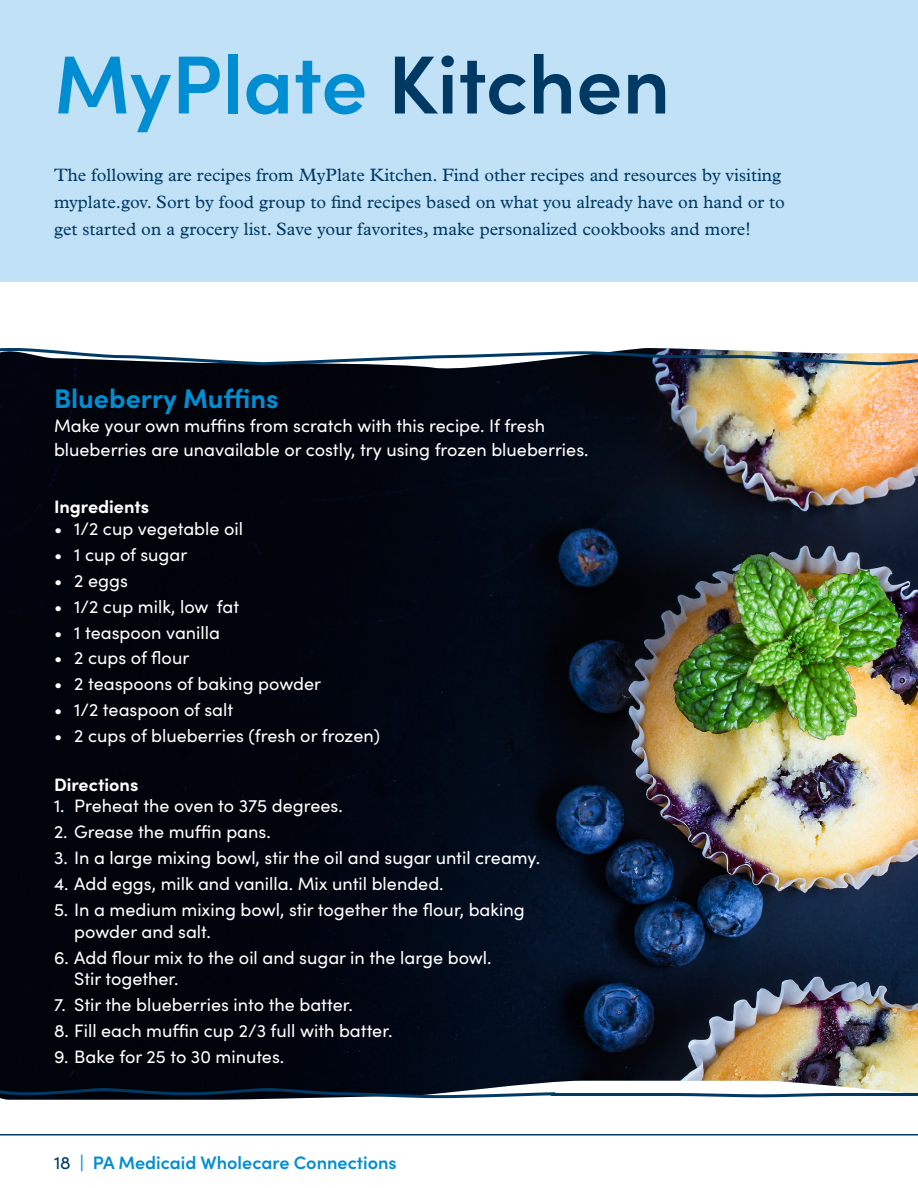
<style>
.page{position:relative;width:918px;height:1188px;background:#fff}
.page>*{position:absolute;margin:0;border:0;box-sizing:border-box;transform-origin:0 0}
.t1{font:600 82.5px "Sofia Pro";color:#008dd1}
.t2{font:700 27px "Sofia Pro";color:#008dd1}
.t3{font:18px/21.6px "Sofia Pro";color:#fff}
.t4{font:18px/27px "Plantin MT Pro";color:#003963}
.t5{font:600 18px "Sofia Pro";color:#008dd1}
.t6{font:700 18px "Sofia Pro";color:#fff}
.s1{color:#003963}
.s2{font-weight:400;color:#003963}
</style>
<div class="page">
<div style="left:0;top:0;width:918px;height:282px;background:#c0e1f6"></div>
<hr style="left:0;top:1134px;width:918px;height:2px;background:#003963">
<img style="left:0;top:348px;width:918px;height:752px">
<img style="left:549px;top:1057px;width:369px;height:42px">
<h2 class="t1" style="left:54px;top:22px;width:618px">MyPlate <span class="s1">Kitchen</span></h2>
<p class="t4" style="left:54px;top:162px;width:732px">The following are recipes from MyPlate Kitchen. Find other recipes and resources by visiting myplate.gov. Sort by food group to fnd recipes based on what you already have on hand or to get started on a grocery list. Save your favorites, make personalized cookbooks and more!</p>
<p class="t2" style="left:54px;top:377px;width:226px">Blueberry Mufns</p>
<p class="t3" style="left:54px;top:412px;width:536px;line-height:24px">Make your own mufns from scratch with this recipe. If fresh blueberries are unavailable or costly, try using frozen blueberries.</p>
<p class="t6" style="left:54px;top:493px;width:97px">Ingredients</p>
<p class="t3" style="left:54px;top:517px;width:191px">• 1/2 cup vegetable oil</p>
<p class="t3" style="left:54px;top:543px;width:135px">• 1 cup of sugar</p>
<p class="t3" style="left:54px;top:569px;width:75px">• 2 eggs</p>
<p class="t3" style="left:54px;top:595px;width:187px">• 1/2 cup milk, low fat</p>
<p class="t3" style="left:54px;top:620px;width:168px">• 1 teaspoon vanilla</p>
<p class="t3" style="left:54px;top:646px;width:137px">• 2 cups of four</p>
<p class="t3" style="left:54px;top:672px;width:269px">• 2 teaspoons of baking powder</p>
<p class="t3" style="left:54px;top:698px;width:181px">• 1/2 teaspoon of salt</p>
<p class="t3" style="left:54px;top:724px;width:328px">• 2 cups of blueberries (fresh or frozen)</p>
<p class="t6" style="left:54px;top:771px;width:86px">Directions</p>
<p class="t3" style="left:54px;top:794px;width:290px">1. Preheat the oven to 375 degrees.</p>
<p class="t3" style="left:54px;top:820px;width:218px">2. Grease the mufn pans.</p>
<p class="t3" style="left:54px;top:846px;width:488px">3. In a large mixing bowl, stir the oil and sugar until creamy.</p>
<p class="t3" style="left:54px;top:872px;width:391px">4. Add eggs, milk and vanilla. Mix until blended.</p>
<p class="t3" style="left:74px;top:898px;width:452px;text-indent:-20px">5. In a medium mixing bowl, stir together the four, baking powder and salt.</p>
<p class="t3" style="left:74px;top:946px;width:419px;text-indent:-20px">6. Add four mix to the oil and sugar in the large bowl.<br>Stir together.</p>
<p class="t3" style="left:54px;top:993px;width:300px">7. Stir the blueberries into the batter.</p>
<p class="t3" style="left:54px;top:1019px;width:340px">8. Fill each mufn cup 2/3 full with batter.</p>
<p class="t3" style="left:54px;top:1045px;width:232px">9. Bake for 25 to 30 minutes.</p>
<p class="t5" style="left:54px;top:1149px;width:344px"><span class="s2">18</span> | PA Medicaid Wholecare Connections</p>
</div>
